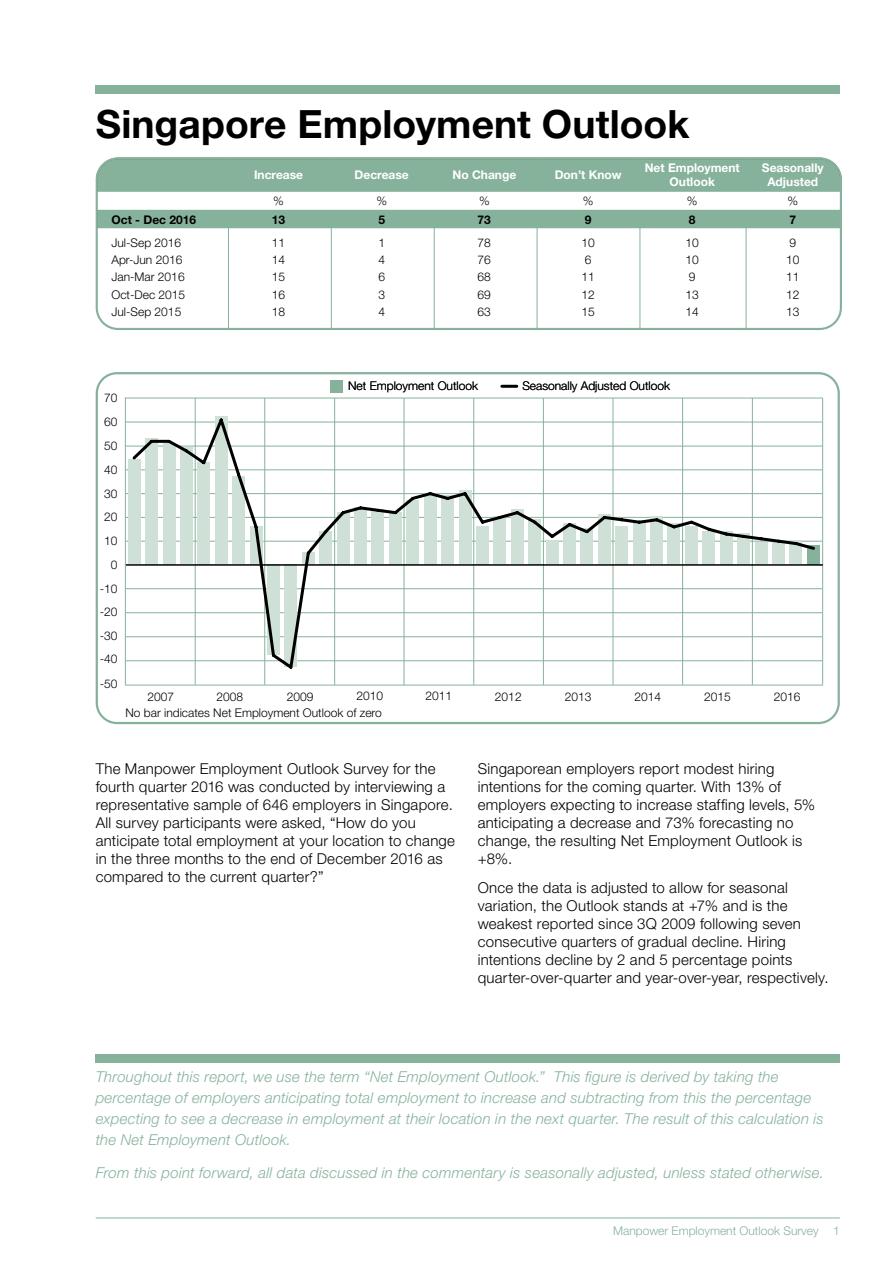
<style>
.page{position:relative;width:893px;height:1263px;background:#fff}
.page>*{position:absolute;margin:0;border:0;box-sizing:border-box;transform-origin:0 0}
.t1{font:700 39px "Helvetica Neue LT Std";letter-spacing:.005em;color:#000}
.t2{font:300 15px/18px "Helvetica Neue LT Std";letter-spacing:.015em;color:#000}
.t3{font:italic 300 15px/21px "Helvetica Neue LT Std";letter-spacing:.015em;color:#86b29c}
.t4{font:300 12px/23.7px "Helvetica Neue LT Std";color:#000}
.t5{font:700 12px/14.4px "Helvetica Neue LT Std";color:#fff;text-align:center}
.t6{font:300 12px "Helvetica Neue LT Std";color:#86b29c}
.t7{font:700 12px "Helvetica Neue LT Std";color:#000}
</style>
<div class="page">
<hr style="left:96px;top:1217px;width:744px;height:1px;background:#86b29c">
<div style="left:97px;top:158px;width:744px;height:144px;background:#86b29c;border-radius:21px"></div>
<div style="left:97px;top:228px;width:744px;height:78px;background:#fff"></div>
<hr style="left:746px;top:158px;width:1px;height:171px;background:#86b29c">
<hr style="left:640px;top:158px;width:1px;height:171px;background:#86b29c">
<hr style="left:537px;top:158px;width:1px;height:171px;background:#86b29c">
<hr style="left:434px;top:158px;width:1px;height:171px;background:#86b29c">
<hr style="left:331px;top:158px;width:1px;height:171px;background:#86b29c">
<hr style="left:228px;top:158px;width:1px;height:171px;background:#86b29c">
<div style="left:97px;top:192px;width:744px;height:18px;background:#fff"></div>
<div style="left:96px;top:157px;width:746px;height:173px;border:2px solid #86b29c;border-radius:21px"></div>
<svg style="left:96px;top:372px;width:744px;height:352px"></svg>
<hr style="left:125px;top:398px;width:698px;height:1px;background:#86b29c">
<div style="left:96px;top:85px;width:744px;height:9px;background:#86b29c"></div>
<div style="left:96px;top:1054px;width:744px;height:9px;background:#86b29c"></div>
<h1 class="t1" style="left:96px;top:100px;width:596px">Singapore Employment Outlook</h1>
<p class="t5" style="left:254px;top:167px;width:51px">Increase</p>
<p class="t5" style="left:355px;top:167px;width:56px">decrease</p>
<p class="t5" style="left:452px;top:167px;width:65px">No Change</p>
<p class="t5" style="left:555px;top:167px;width:68px">don’t know</p>
<p class="t5" style="left:645px;top:160px;width:97px">Net employment<br>Outlook</p>
<p class="t5" style="left:762px;top:160px;width:63px">Seasonally<br>Adjusted</p>
<p class="t4" style="left:273px;top:189px;width:12px">%</p>
<p class="t4" style="left:376px;top:189px;width:12px">%</p>
<p class="t4" style="left:479px;top:189px;width:12px">%</p>
<p class="t4" style="left:583px;top:189px;width:12px">%</p>
<p class="t4" style="left:687px;top:189px;width:12px">%</p>
<p class="t4" style="left:787px;top:189px;width:12px">%</p>
<p class="t7" style="left:112px;top:212px;width:86px">Oct - dec 2016</p>
<p class="t7" style="left:272px;top:212px;width:15px">13</p>
<p class="t7" style="left:378px;top:212px;width:8px">5</p>
<p class="t7" style="left:477px;top:212px;width:15px">73</p>
<p class="t7" style="left:585px;top:212px;width:8px">9</p>
<p class="t7" style="left:689px;top:212px;width:8px">8</p>
<p class="t7" style="left:789px;top:212px;width:8px">7</p>
<p class="t4" style="left:112px;top:231px;width:71px">Jul-Sep 2016</p>
<p class="t4" style="left:272px;top:231px;width:15px">11</p>
<p class="t4" style="left:378px;top:231px;width:8px">1</p>
<p class="t4" style="left:477px;top:231px;width:15px">78</p>
<p class="t4" style="left:581px;top:231px;width:15px">10</p>
<p class="t4" style="left:686px;top:231px;width:15px">10</p>
<p class="t4" style="left:789px;top:231px;width:8px">9</p>
<p class="t4" style="left:112px;top:248px;width:72px">Apr-Jun 2016</p>
<p class="t4" style="left:272px;top:248px;width:15px">14</p>
<p class="t4" style="left:378px;top:248px;width:8px">4</p>
<p class="t4" style="left:477px;top:248px;width:15px">76</p>
<p class="t4" style="left:585px;top:248px;width:8px">6</p>
<p class="t4" style="left:686px;top:248px;width:15px">10</p>
<p class="t4" style="left:786px;top:248px;width:15px">10</p>
<p class="t4" style="left:112px;top:264px;width:75px">Jan-Mar 2016</p>
<p class="t4" style="left:272px;top:264px;width:15px">15</p>
<p class="t4" style="left:378px;top:264px;width:8px">6</p>
<p class="t4" style="left:477px;top:264px;width:15px">68</p>
<p class="t4" style="left:581px;top:264px;width:15px">11</p>
<p class="t4" style="left:689px;top:264px;width:8px">9</p>
<p class="t4" style="left:786px;top:264px;width:15px">11</p>
<p class="t4" style="left:112px;top:282px;width:75px">Oct-Dec 2015</p>
<p class="t4" style="left:272px;top:282px;width:15px">16</p>
<p class="t4" style="left:378px;top:282px;width:8px">3</p>
<p class="t4" style="left:477px;top:282px;width:15px">69</p>
<p class="t4" style="left:581px;top:282px;width:15px">12</p>
<p class="t4" style="left:686px;top:282px;width:15px">13</p>
<p class="t4" style="left:786px;top:282px;width:15px">12</p>
<p class="t4" style="left:112px;top:300px;width:71px">Jul-Sep 2015</p>
<p class="t4" style="left:272px;top:300px;width:15px">18</p>
<p class="t4" style="left:378px;top:300px;width:8px">4</p>
<p class="t4" style="left:477px;top:300px;width:15px">63</p>
<p class="t4" style="left:581px;top:300px;width:15px">15</p>
<p class="t4" style="left:686px;top:300px;width:15px">14</p>
<p class="t4" style="left:786px;top:300px;width:15px">13</p>
<p class="t4" style="left:104px;top:386px;width:15px">70</p>
<p class="t4" style="left:104px;top:409px;width:15px">60</p>
<p class="t4" style="left:104px;top:434px;width:15px">50</p>
<p class="t4" style="left:100px;top:457px;width:19px;text-align:right">40<br>30<br>20<br>10<br>0 -10 -20</p>
<p class="t4" style="left:100px;top:624px;width:19px;line-height:23px">-30 -40</p>
<p class="t4" style="left:100px;top:671px;width:19px">-50</p>
<p class="t4" style="left:348px;top:374px;width:132px">Net Employment Outlook</p>
<p class="t4" style="left:522px;top:374px;width:149px">Seasonally Adjusted Outlook</p>
<p class="t4" style="left:147px;top:684px;width:28px">2007</p>
<p class="t4" style="left:217px;top:684px;width:28px">2008</p>
<p class="t4" style="left:287px;top:684px;width:28px">2009</p>
<p class="t4" style="left:356px;top:684px;width:28px">2010</p>
<p class="t4" style="left:425px;top:684px;width:28px">2011</p>
<p class="t4" style="left:495px;top:684px;width:28px">2012</p>
<p class="t4" style="left:565px;top:684px;width:28px">2013</p>
<p class="t4" style="left:634px;top:684px;width:28px">2014</p>
<p class="t4" style="left:704px;top:684px;width:28px">2015</p>
<p class="t4" style="left:774px;top:684px;width:28px">2016</p>
<p class="t4" style="left:126px;top:700px;width:258px">No bar indicates Net Employment Outlook of zero</p>
<p class="t2" style="left:96px;top:759px;width:361px">The Manpower Employment Outlook Survey for the fourth quarter 2016 was conducted by interviewing a representative sample of 646 employers in Singapore.<br>All survey participants were asked, “How do you anticipate total employment at your location to change in the three months to the end of December 2016 as compared to the current quarter?”</p>
<p class="t2" style="left:478px;top:759px;width:339px">Singaporean employers report modest hiring intentions for the coming quarter. With 13% of employers expecting to increase staffing levels, 5% anticipating a decrease and 73% forecasting no change, the resulting Net Employment Outlook is +8%.</p>
<p class="t2" style="left:478px;top:878px;width:352px">Once the data is adjusted to allow for seasonal variation, the Outlook stands at +7% and is the weakest reported since 3Q 2009 following seven consecutive quarters of gradual decline. Hiring intentions decline by 2 and 5 percentage points quarter-over-quarter and year-over-year, respectively.</p>
<p class="t3" style="left:96px;top:1066px;width:730px">Throughout this report, we use the term “Net Employment Outlook.” This figure is derived by taking the percentage of employers anticipating total employment to increase and subtracting from this the percentage expecting to see a decrease in employment at their location in the next quarter. The result of this calculation is the Net Employment Outlook.</p>
<p class="t3" style="left:96px;top:1162px;width:730px">From this point forward, all data discussed in the commentary is seasonally adjusted, unless stated otherwise.</p>
<p class="t6" style="left:613px;top:1224px;width:228px">Manpower Employment Outlook Survey 1</p>
</div>
